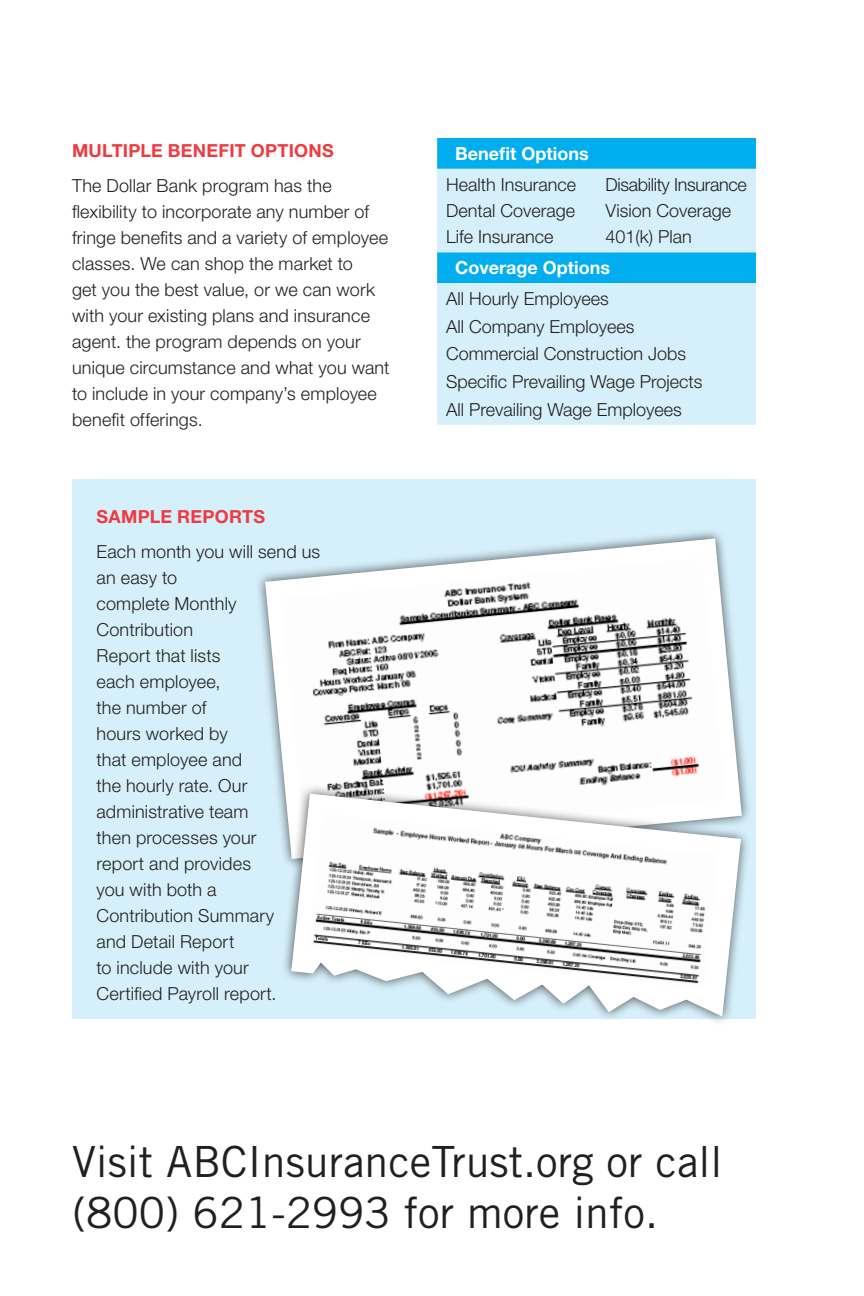
<style>
.page{position:relative;width:864px;height:1296px;background:#fff}
.page>*{position:absolute;margin:0;border:0;box-sizing:border-box;transform-origin:0 0}
.t1{font:43px/51.6px "Trade Gothic LT Std";color:#231f20}
.body{font:300 18px/26px "Helvetica Neue LT Std";letter-spacing:.01em;color:#231f20}
.t2{font:700 18px "Helvetica Neue LT Std";letter-spacing:.015em;color:#ee3a41}
.t3{font:700 18px "Helvetica Neue LT Std";color:#fff}
.body-2{font:300 18px "Helvetica Neue LT Std";letter-spacing:-.02em;color:#231f20}
</style>
<div class="page">
<div style="left:72px;top:479px;width:684px;height:540px;background:#d6f0fb"></div>
<div style="left:255px;top:528px;width:497px;height:341px;background:#231f20;opacity:.75"></div>
<svg style="left:265px;top:538px;width:477px;height:321px"></svg>
<img style="left:281px;top:558px;width:444px;height:225px">
<div style="left:281px;top:783px;width:470px;height:243px;background:#231f20;opacity:.75"></div>
<svg style="left:291px;top:794px;width:450px;height:223px"></svg>
<img style="left:309px;top:814px;width:409px;height:175px">
<div style="left:437px;top:138px;width:319px;height:31px;background:#00aeef"></div>
<svg style="left:437px;top:169px;width:319px;height:256px;background:#bce8f9"></svg>
<p class="t2" style="left:72px;top:139px;width:263px">MULTIPLE BENEFIT OPTIONS</p>
<p class="body" style="left:72px;top:172px;width:319px">The Dollar Bank program has the flexibility to incorporate any number of fringe benefits and a variety of employee classes. We can shop the market to<br>get you the best value, or we can work with your existing plans and insurance agent. the program depends on your unique circumstance and what you want to include in your company’s employee benefit offerings.</p>
<p class="t2" style="left:97px;top:505px;width:170px">SAMPLE REPORTS</p>
<p class="body" style="left:97px;top:538px;width:225px">Each month you will send us an easy to<br>complete Monthly<br>Contribution<br>Report that lists<br>each employee,<br>the number of<br>hours worked by<br>that employee and<br>the hourly rate. Our administrative team<br>then processes your<br>report and provides<br>you with both a<br>Contribution Summary<br>and Detail Report<br>to include with your<br>Certified Payroll report.</p>
<p class="t3" style="left:455px;top:142px;width:135px">Benefit Options</p>
<p class="body" style="left:446px;top:171px;width:132px">Health Insurance</p>
<p class="body" style="left:446px;top:197px;width:131px">Dental Coverage</p>
<p class="body" style="left:446px;top:223px;width:109px">Life Insurance</p>
<p class="body-2" style="left:606px;top:173px;width:143px">Disability Insurance</p>
<p class="body" style="left:606px;top:197px;width:127px">Vision Coverage</p>
<p class="body" style="left:606px;top:223px;width:88px">401(k) Plan</p>
<p class="t3" style="left:455px;top:257px;width:157px">Coverage Options</p>
<p class="body" style="left:446px;top:285px;width:164px">All Hourly Employees</p>
<p class="body" style="left:446px;top:313px;width:190px">All Company Employees</p>
<p class="body" style="left:446px;top:341px;width:242px">Commercial Construction Jobs</p>
<p class="body" style="left:446px;top:368px;width:258px">Specific Prevailing Wage Projects</p>
<p class="body" style="left:446px;top:396px;width:237px">All Prevailing Wage Employees</p>
<p class="t1" style="left:72px;top:1135px;width:652px">Visit ABCInsuranceTrust.org or call (800) 621-2993 for more info.</p>
</div>
